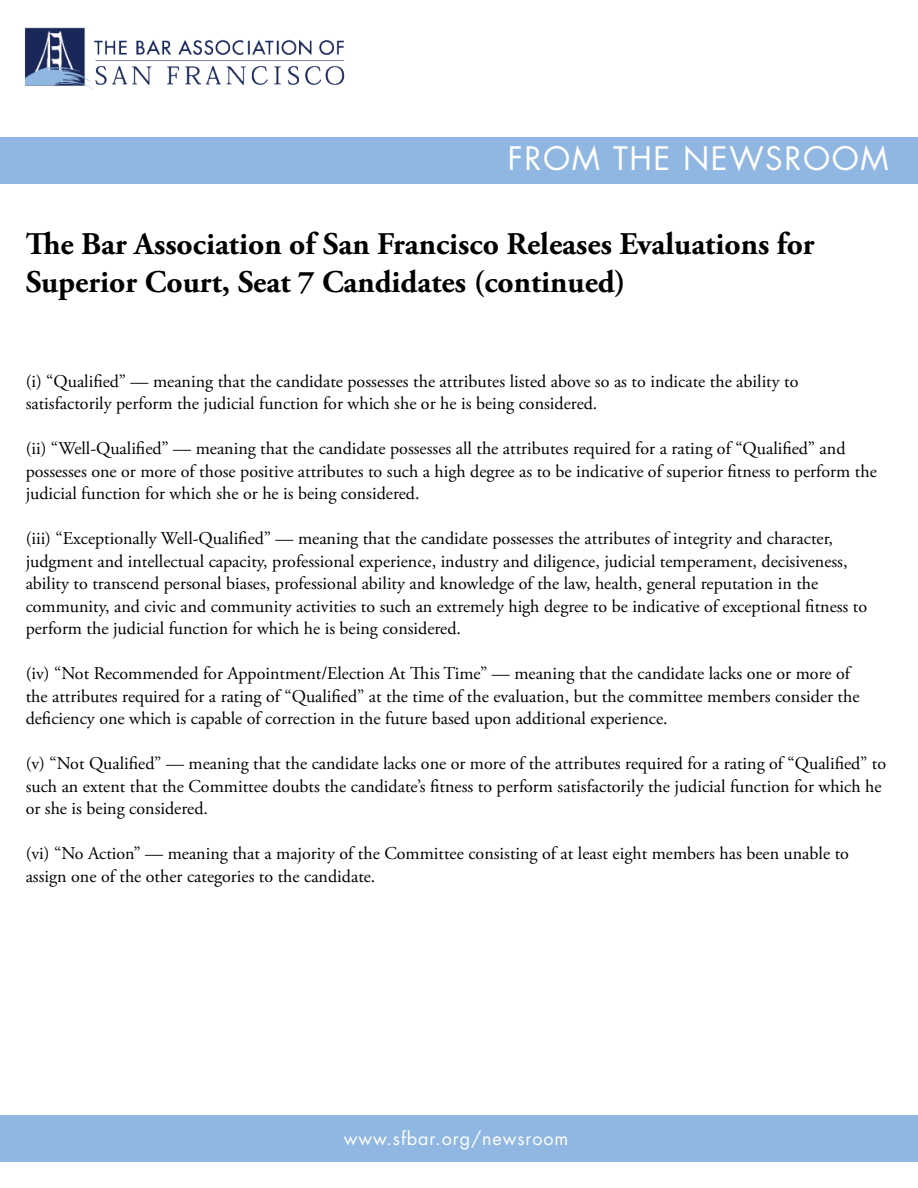
<style>
.page{position:relative;width:918px;height:1188px;background:#fff}
.page>*{position:absolute;margin:0;border:0;box-sizing:border-box;transform-origin:0 0}
.t1{font:700 31.5px/37.8px "Adobe Garamond Pro";color:#000}
.t2{font:31.5px "Futura Std";letter-spacing:.05em;color:#fff}
.t3{font:18px/22.5px "Adobe Garamond Pro";color:#000}
.t4{font:18px "Futura Std";letter-spacing:.05em;color:#fff}
</style>
<div class="page">
<img style="left:24px;top:27px;width:321px;height:63px">
<div style="left:0;top:138px;width:918px;height:46px;background:#90b7e1"></div>
<div style="left:0;top:1116px;width:918px;height:46px;background:#90b7e1"></div>
<h1 class="t2" style="left:508px;top:138px;width:382px">FROM THE NEWSROOM</h1>
<h1 class="t1" style="left:26px;top:225px;width:790px">The Bar Association of San Francisco Releases Evaluations for<br>Superior Court, Seat 7 Candidates (continued)</h1>
<p class="t3" style="left:26px;top:370px;width:774px">(i) “Qualified” — meaning that the candidate possesses the attributes listed above so as to indicate the ability to satisfactorily perform the judicial function for which she or he is being considered.</p>
<p class="t3" style="left:26px;top:438px;width:853px">(ii) “Well-Qualified” — meaning that the candidate possesses all the attributes required for a rating of “Qualified” and possesses one or more of those positive attributes to such a high degree as to be indicative of superior fitness to perform the judicial function for which she or he is being considered.</p>
<p class="t3" style="left:26px;top:528px;width:843px">(iii) “Exceptionally Well-Qualified” — meaning that the candidate possesses the attributes of integrity and character, judgment and intellectual capacity, professional experience, industry and diligence, judicial temperament, decisiveness, ability to transcend personal biases, professional ability and knowledge of the law, health, general reputation in the community, and civic and community activities to such an extremely high degree to be indicative of exceptional fitness to perform the judicial function for which he is being considered.</p>
<p class="t3" style="left:26px;top:663px;width:835px">(iv) “Not Recommended for Appointment/Election At This Time” — meaning that the candidate lacks one or more of the attributes required for a rating of “Qualified” at the time of the evaluation, but the committee members consider the deficiency one which is capable of correction in the future based upon additional experience.</p>
<p class="t3" style="left:26px;top:753px;width:862px">(v) “Not Qualified” — meaning that the candidate lacks one or more of the attributes required for a rating of “Qualified” to such an extent that the Committee doubts the candidate’s fitness to perform satisfactorily the judicial function for which he or she is being considered.</p>
<p class="t3" style="left:26px;top:843px;width:825px">(vi) “No Action” — meaning that a majority of the Committee consisting of at least eight members has been unable to assign one of the other categories to the candidate.</p>
<p class="t4" style="left:344px;top:1126px;width:226px">www.sfbar.org/newsroom</p>
</div>
